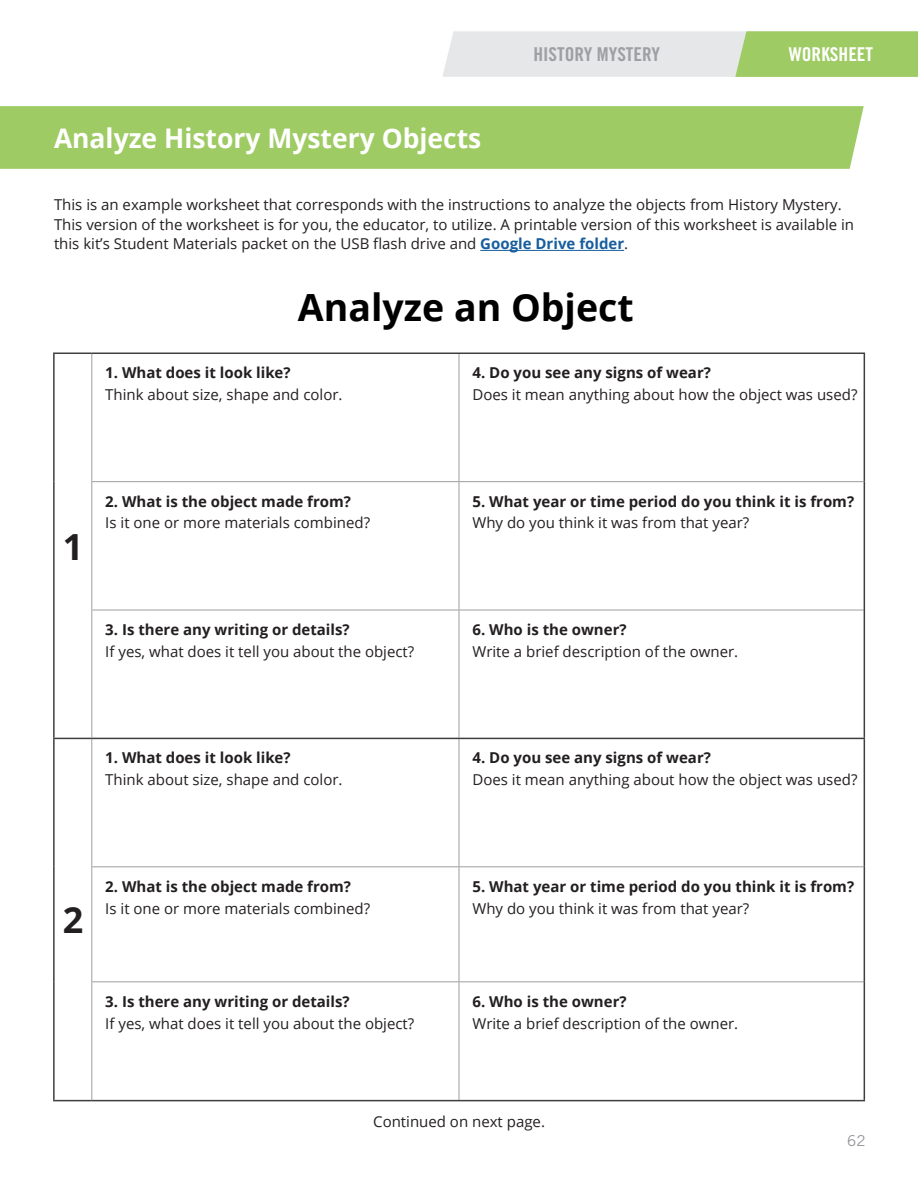
<style>
.page{position:relative;width:918px;height:1188px;background:#fff}
.page>*{position:absolute;margin:0;border:0;box-sizing:border-box;transform-origin:0 0}
.Header_2__3{font:700 37.5px "Open Sans";color:#000}
.Header_2__3-2{font:700 36px "Open Sans";color:#231f20}
.Header_2__3-3{font:700 27px "Open Sans";color:#fff}
.t1{font:19.05px "Trade Gothic LT Std Bd Cn 20";color:#9d9fa2}
.t2{font:19.05px "Trade Gothic LT Std Bd Cn 20";color:#fff}
.Header_2__3-4{font:15px/19.5px "Open Sans";color:#231f20}
.Header_2__3-5{font:700 15px "Open Sans";color:#231f20}
.t3{font:15px "Trade Gothic LT Std";color:#939598}
.s1{font-weight:700;color:#175d9e}
</style>
<div class="page">
<div style="left:0;top:106px;width:864px;height:63px;background:#9fcb64"></div>
<svg style="left:442px;top:31px;width:476px;height:46px;background:#ccddb8"></svg>
<hr style="left:480px;top:250px;width:144px;height:1px;background:#175d9e">
<hr style="left:91px;top:354px;width:1px;height:127px;background:#9d9fa2">
<hr style="left:459px;top:354px;width:1px;height:127px;background:#9d9fa2">
<hr style="left:91px;top:481px;width:368px;height:1px;background:#9d9fa2">
<hr style="left:91px;top:482px;width:1px;height:128px;background:#9d9fa2">
<hr style="left:459px;top:481px;width:405px;height:1px;background:#9d9fa2">
<hr style="left:459px;top:482px;width:1px;height:128px;background:#9d9fa2">
<hr style="left:91px;top:610px;width:368px;height:1px;background:#9d9fa2">
<hr style="left:91px;top:610px;width:1px;height:128px;background:#9d9fa2">
<hr style="left:459px;top:610px;width:405px;height:1px;background:#9d9fa2">
<hr style="left:459px;top:610px;width:1px;height:128px;background:#9d9fa2">
<hr style="left:91px;top:739px;width:1px;height:127px;background:#9d9fa2">
<hr style="left:459px;top:739px;width:1px;height:127px;background:#9d9fa2">
<hr style="left:91px;top:866px;width:368px;height:1px;background:#9d9fa2">
<hr style="left:91px;top:867px;width:1px;height:114px;background:#9d9fa2">
<hr style="left:459px;top:866px;width:405px;height:1px;background:#9d9fa2">
<hr style="left:459px;top:867px;width:1px;height:114px;background:#9d9fa2">
<hr style="left:91px;top:981px;width:368px;height:1px;background:#9d9fa2">
<hr style="left:91px;top:982px;width:1px;height:118px;background:#9d9fa2">
<hr style="left:459px;top:981px;width:405px;height:1px;background:#9d9fa2">
<hr style="left:459px;top:982px;width:1px;height:118px;background:#9d9fa2">
<hr style="left:53px;top:739px;width:2px;height:128px;background:#3e3e3f">
<hr style="left:53px;top:867px;width:2px;height:115px;background:#3e3e3f">
<hr style="left:53px;top:982px;width:2px;height:118px;background:#3e3e3f">
<hr style="left:53px;top:1100px;width:39px;height:1px;background:#3e3e3f">
<hr style="left:864px;top:739px;width:1px;height:128px;background:#3e3e3f">
<hr style="left:864px;top:867px;width:1px;height:115px;background:#3e3e3f">
<hr style="left:864px;top:982px;width:1px;height:118px;background:#3e3e3f">
<hr style="left:92px;top:1100px;width:367px;height:1px;background:#3e3e3f">
<hr style="left:459px;top:1100px;width:406px;height:1px;background:#3e3e3f">
<hr style="left:53px;top:353px;width:39px;height:1px;background:#3e3e3f">
<hr style="left:53px;top:354px;width:2px;height:128px;background:#3e3e3f">
<hr style="left:53px;top:482px;width:2px;height:128px;background:#3e3e3f">
<hr style="left:53px;top:610px;width:2px;height:128px;background:#3e3e3f">
<hr style="left:53px;top:738px;width:39px;height:1px;background:#3e3e3f">
<hr style="left:92px;top:353px;width:367px;height:1px;background:#3e3e3f">
<hr style="left:459px;top:353px;width:406px;height:1px;background:#3e3e3f">
<hr style="left:864px;top:354px;width:1px;height:128px;background:#3e3e3f">
<hr style="left:864px;top:482px;width:1px;height:128px;background:#3e3e3f">
<hr style="left:864px;top:610px;width:1px;height:128px;background:#3e3e3f">
<hr style="left:92px;top:738px;width:367px;height:1px;background:#3e3e3f">
<hr style="left:459px;top:738px;width:406px;height:1px;background:#3e3e3f">
<p class="Header_2__3-3" style="left:54px;top:119px;width:429px">Analyze History Mystery Objects</p>
<p class="t1" style="left:534px;top:42px;width:128px">HISTORY MYSTERY</p>
<p class="t2" style="left:789px;top:43px;width:86px">WORKSHEET</p>
<p class="Header_2__3-4" style="left:54px;top:195px;width:802px">This is an example worksheet that corresponds with the instructions to analyze the objects from History Mystery.<br>This version of the worksheet is for you, the educator, to utilize. A printable version of this worksheet is available in this kit’s Student Materials packet on the USB flash drive and <span class="s1">Google Drive folder</span>.</p>
<p class="Header_2__3" style="left:298px;top:281px;width:337px">Analyze an Object</p>
<p class="Header_2__3-5" style="left:105px;top:362px;width:187px">1. What does it look like?</p>
<p class="Header_2__3-4" style="left:105px;top:384px;width:237px">Think about size, shape and color.</p>
<p class="Header_2__3-5" style="left:472px;top:362px;width:240px">4. Do you see any signs of wear?</p>
<p class="Header_2__3-4" style="left:472px;top:384px;width:386px">Does it mean anything about how the object was used?</p>
<p class="Header_2__3-2" style="left:63px;top:521px;width:22px">1</p>
<p class="Header_2__3-5" style="left:105px;top:491px;width:247px">2. What is the object made from?</p>
<p class="Header_2__3-4" style="left:105px;top:513px;width:266px">Is it one or more materials combined?</p>
<p class="Header_2__3-5" style="left:105px;top:619px;width:246px">3. Is there any writing or details?</p>
<p class="Header_2__3-4" style="left:105px;top:641px;width:311px">If yes, what does it tell you about the object?</p>
<p class="Header_2__3-5" style="left:105px;top:747px;width:187px">1. What does it look like?</p>
<p class="Header_2__3-4" style="left:105px;top:770px;width:237px">Think about size, shape and color.</p>
<p class="Header_2__3-5" style="left:472px;top:491px;width:383px">5. What year or time period do you think it is from?</p>
<p class="Header_2__3-4" style="left:472px;top:513px;width:278px">Why do you think it was from that year?</p>
<p class="Header_2__3-5" style="left:472px;top:619px;width:156px">6. Who is the owner?</p>
<p class="Header_2__3-4" style="left:472px;top:641px;width:265px">Write a brief description of the owner.</p>
<p class="Header_2__3-5" style="left:472px;top:747px;width:240px">4. Do you see any signs of wear?</p>
<p class="Header_2__3-4" style="left:472px;top:770px;width:386px">Does it mean anything about how the object was used?</p>
<p class="Header_2__3-2" style="left:63px;top:895px;width:22px">2</p>
<p class="Header_2__3-5" style="left:105px;top:876px;width:247px">2. What is the object made from?</p>
<p class="Header_2__3-4" style="left:105px;top:898px;width:266px">Is it one or more materials combined?</p>
<p class="Header_2__3-5" style="left:105px;top:991px;width:246px">3. Is there any writing or details?</p>
<p class="Header_2__3-4" style="left:105px;top:1013px;width:311px">If yes, what does it tell you about the object?</p>
<p class="Header_2__3-5" style="left:472px;top:876px;width:383px">5. What year or time period do you think it is from?</p>
<p class="Header_2__3-4" style="left:472px;top:898px;width:278px">Why do you think it was from that year?</p>
<p class="Header_2__3-5" style="left:472px;top:991px;width:156px">6. Who is the owner?</p>
<p class="Header_2__3-4" style="left:472px;top:1013px;width:265px">Write a brief description of the owner.</p>
<p class="Header_2__3-4" style="left:373px;top:1112px;width:171px">Continued on next page.</p>
<p class="t3" style="left:847px;top:1132px;width:20px">62</p>
</div>
